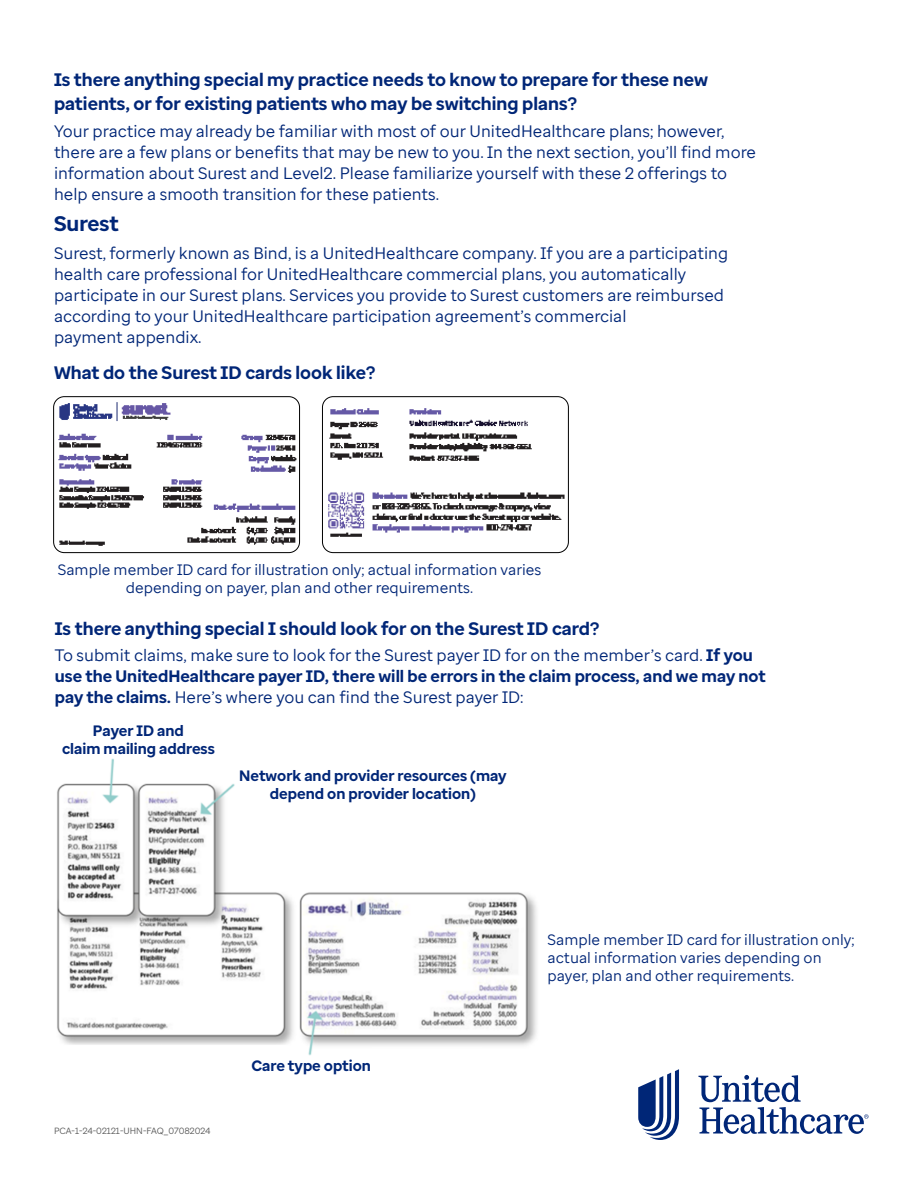
<style>
.page{position:relative;width:918px;height:1188px;background:#fff}
.page>*{position:absolute;margin:0;border:0;box-sizing:border-box;transform-origin:0 0}
.t1{font:700 21px "Enterprise Sans";color:#002677}
.t2{font:700 18px/24px "Enterprise Sans";color:#002677}
.t3{font:16.5px/21px "Enterprise Sans";color:#002677}
.t4{font:15px/18px "Enterprise Sans";color:#002677;text-align:center}
.t5{font:700 15px/18px "Enterprise Sans";color:#002677;text-align:center}
.t6{font:9px "Enterprise Sans";color:#5a5a5a}
.s1{font-weight:700}
</style>
<div class="page">
<svg style="left:638px;top:1069px;width:41px;height:71px"></svg>
<svg style="left:698px;top:1075px;width:170px;height:59px"></svg>
<img style="left:55px;top:402px;width:245px;height:145px">
<div style="left:53px;top:396px;width:247px;height:157px;border:1px solid #000;border-radius:11px"></div>
<img style="left:328px;top:408px;width:237px;height:129px">
<div style="left:322px;top:396px;width:247px;height:157px;border:1px solid #000;border-radius:11px"></div>
<img style="left:57px;top:758px;width:480px;height:298px">
<p class="t2" style="left:54px;top:68px;width:656px">Is there anything special my practice needs to know to prepare for these new patients, or for existing patients who may be switching plans?</p>
<p class="t3" style="left:54px;top:121px;width:704px">Your practice may already be familiar with most of our UnitedHealthcare plans; however, there are a few plans or benefits that may be new to you. In the next section, you’ll find more information about Surest and Level2. Please familiarize yourself with these 2 offerings to help ensure a smooth transition for these patients.</p>
<p class="t1" style="left:54px;top:210px;width:66px">Surest</p>
<p class="t3" style="left:54px;top:242px;width:676px">Surest, formerly known as Bind, is a UnitedHealthcare company. If you are a participating health care professional for UnitedHealthcare commercial plans, you automatically participate in our Surest plans. Services you provide to Surest customers are reimbursed according to your UnitedHealthcare participation agreement’s commercial<br>payment appendix.</p>
<p class="t2" style="left:54px;top:361px;width:323px">What do the Surest ID cards look like?</p>
<p class="t4" style="left:58px;top:560px;width:485px">Sample member ID card for illustration only; actual information varies depending on payer, plan and other requirements.</p>
<p class="t2" style="left:55px;top:616px;width:546px">Is there anything special I should look for on the Surest ID card?</p>
<p class="t3" style="left:55px;top:644px;width:712px">To submit claims, make sure to look for the Surest payer ID for on the member’s card. <span class="s1">If you use the UnitedHealthcare payer ID, there will be errors in the claim process, and we may not pay the claims.</span> Here’s where you can find the Surest payer ID:</p>
<p class="t5" style="left:62px;top:722px;width:154px">Payer ID and<br>claim mailing address</p>
<p class="t5" style="left:239px;top:767px;width:269px">Network and provider resources (may depend on provider location)</p>
<p class="t6" style="left:54px;top:1125px;width:158px">PCA-1-24-02121-UHN-FAQ_07082024</p>
<p class="t5" style="left:252px;top:1057px;width:121px">Care type option</p>
<p class="t4" style="left:548px;top:930px;width:308px;text-align:left">Sample member ID card for illustration only; actual information varies depending on payer, plan and other requirements.</p>
</div>
